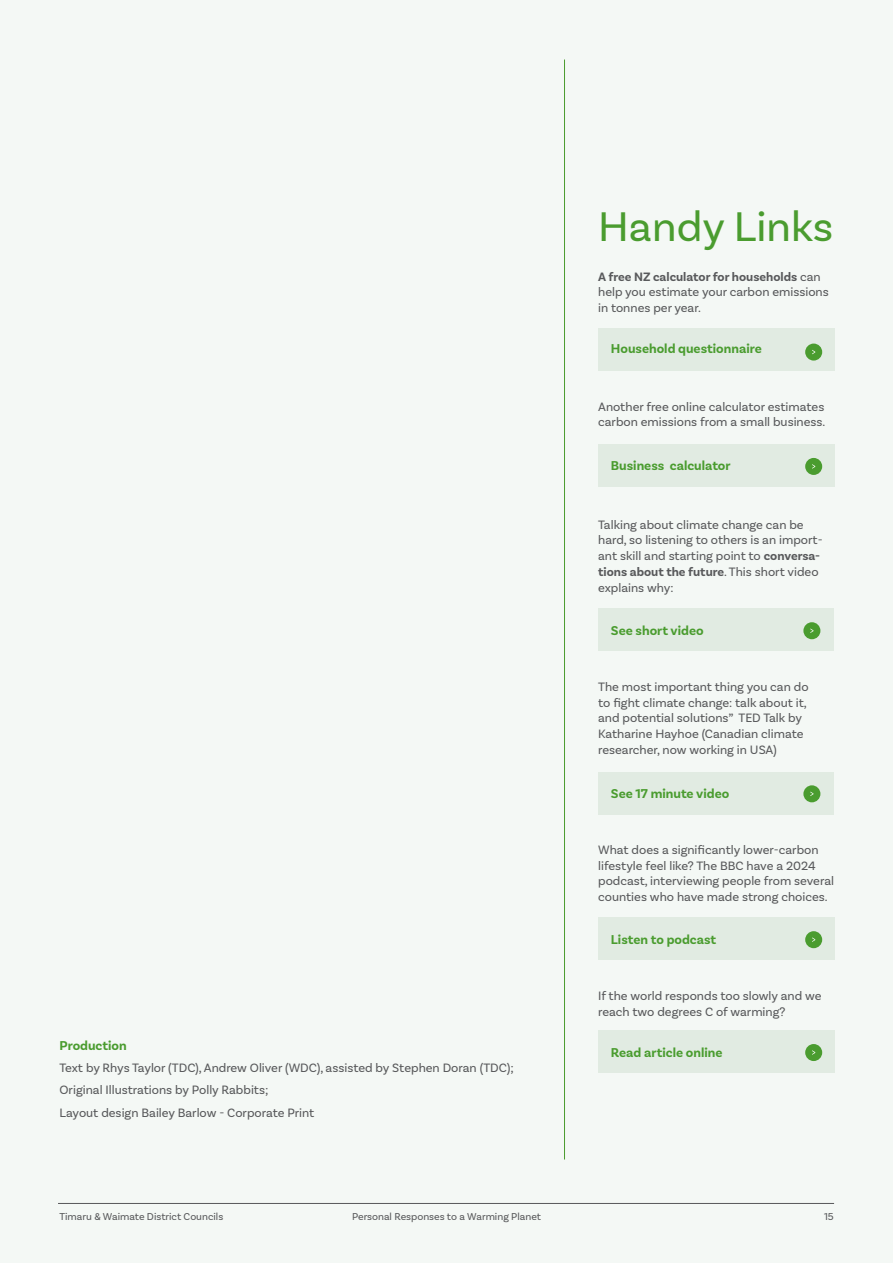
<style>
.page{position:relative;width:893px;height:1263px;background:#f4f8f5}
.page>*{position:absolute;margin:0;border:0;box-sizing:border-box;transform-origin:0 0}
.t1{font:43.5px "Basic Sans";color:#4a9c2f}
.t2{font:700 13.5px "Basic Sans";color:#4a9c2f}
.t3{font:12.75px/15.8px "Basic Sans";color:#58595b}
.t4{font:10.5px "Basic Sans";color:#58595b}
.s1{font-weight:700}
</style>
<div class="page">
<hr style="left:58px;top:1203px;width:776px;height:1px;background:#58595b">
<div style="left:598px;top:329px;width:237px;height:42px;background:#e1ebe2"></div>
<div style="left:805px;top:344px;width:17px;height:17px;background:#4a9c2f;border-radius:50%"></div>
<div style="left:598px;top:609px;width:235px;height:42px;background:#e1ebe2"></div>
<div style="left:803px;top:622px;width:17px;height:17px;background:#4a9c2f;border-radius:50%"></div>
<div style="left:598px;top:772px;width:235px;height:42px;background:#e1ebe2"></div>
<div style="left:803px;top:785px;width:17px;height:17px;background:#4a9c2f;border-radius:50%"></div>
<div style="left:598px;top:918px;width:237px;height:42px;background:#e1ebe2"></div>
<div style="left:805px;top:931px;width:17px;height:17px;background:#4a9c2f;border-radius:50%"></div>
<div style="left:598px;top:1030px;width:237px;height:43px;background:#e1ebe2"></div>
<div style="left:805px;top:1044px;width:17px;height:17px;background:#4a9c2f;border-radius:50%"></div>
<div style="left:598px;top:444px;width:237px;height:43px;background:#e1ebe2"></div>
<div style="left:805px;top:458px;width:17px;height:17px;background:#4a9c2f;border-radius:50%"></div>
<hr style="left:564px;top:60px;width:1px;height:1099px;background:#4a9c2f">
<h1 class="t1" style="left:598px;top:200px;width:236px">Handy Links</h1>
<p class="t3" style="left:598px;top:268px;width:232px"><span class="s1">A free NZ calculator for households</span> can help you estimate your carbon emissions in tonnes per year.</p>
<p class="t2" style="left:611px;top:341px;width:152px">Household questionnaire</p>
<p class="t3" style="left:598px;top:398px;width:229px">Another free online calculator estimates carbon emissions from a small business.</p>
<p class="t2" style="left:611px;top:458px;width:121px">Business calculator</p>
<p class="t3" style="left:598px;top:516px;width:226px">Talking about climate change can be hard, so listening to others is an import&shy;ant skill and starting point to <span class="s1">conversa&shy;tions about the future</span>. This short video explains why:</p>
<p class="t2" style="left:611px;top:622px;width:94px">See short video</p>
<p class="t3" style="left:598px;top:679px;width:212px">The most important thing you can do to fight climate change: talk about it, and potential solutions” TED Talk by Katharine Hayhoe (Canadian climate researcher, now working in USA)</p>
<p class="t2" style="left:611px;top:785px;width:120px">See 17 minute video</p>
<p class="t3" style="left:598px;top:842px;width:237px">What does a significantly lower-carbon lifestyle feel like? The BBC have a 2024 podcast, interviewing people from several counties who have made strong choices.</p>
<p class="t2" style="left:611px;top:931px;width:107px">Listen to podcast</p>
<p class="t2" style="left:60px;top:1038px;width:69px">Production</p>
<p class="t3" style="left:60px;top:1056px;width:456px;line-height:22.6px">Text by Rhys Taylor (TDC), Andrew Oliver (WDC), assisted by Stephen Doran (TDC);<br>Original Illustrations by Polly Rabbits;<br>Layout design Bailey Barlow - Corporate Print</p>
<p class="t3" style="left:598px;top:987px;width:225px">If the world responds too slowly and we reach two degrees C of warming?</p>
<p class="t2" style="left:611px;top:1044px;width:113px">Read article online</p>
<p class="t4" style="left:60px;top:1210px;width:165px">Timaru &amp; Waimate District Councils</p>
<p class="t4" style="left:352px;top:1210px;width:191px">Personal Responses to a Warming Planet</p>
<p class="t4" style="left:824px;top:1210px;width:11px">15</p>
</div>
